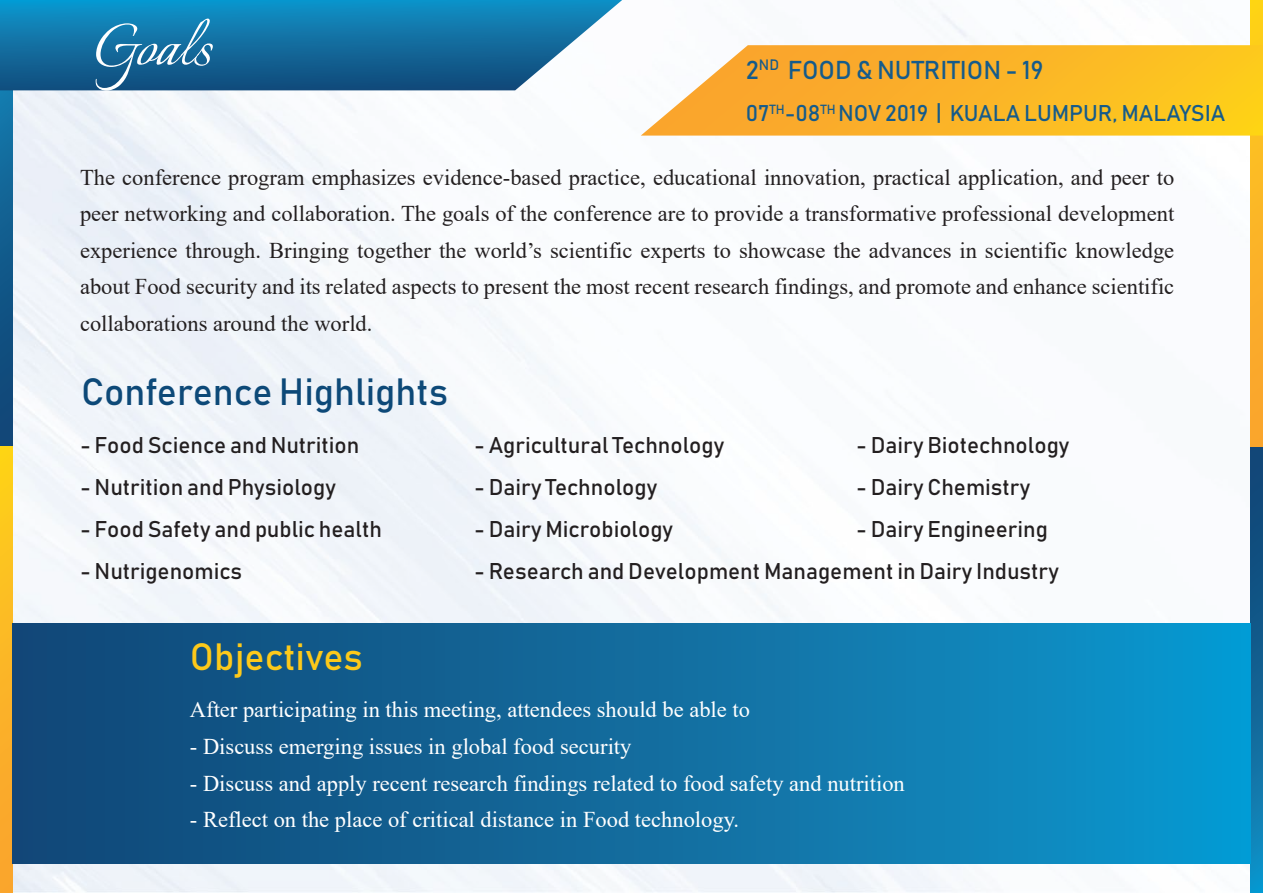
<style>
.page{position:relative;width:1263px;height:893px;background:#fff}
.page>*{position:absolute;margin:0;border:0;box-sizing:border-box;transform-origin:0 0}
.t1{font:75px "Italianno";color:#fff}
.t2{font:37.5px "Bahnschrift";color:#0d4978}
.t3{font:37.5px "Bahnschrift";color:#fdc91a}
.t4{font:25.5px "Bahnschrift";color:#155b8b}
.t5{font:22.5px/36.6px "Times New Roman";color:#231f20;text-align:justify}
.t6{font:22.5px "Bahnschrift";color:#231f20}
.t7{font:22.5px "Times New Roman";color:#fff}
.t8{font:22.5px "Bahnschrift";color:#155b8b}
</style>
<div class="page">
<svg style="left:0;top:90px;width:13px;height:356px;background:#115b8c"></svg>
<svg style="left:0;top:446px;width:13px;height:447px;background:#f1b327"></svg>
<svg style="left:1250px;top:446px;width:13px;height:447px;background:#106698"></svg>
<svg style="left:1250px;top:0;width:13px;height:446px;background:#fbb426"></svg>
<svg style="left:0;top:0;width:622px;height:90px;background:#247ba9"></svg>
<svg style="left:641px;top:45px;width:622px;height:91px;background:#fbbc3a"></svg>
<div style="left:13px;top:623px;width:1237px;height:241px;background:linear-gradient(to right,#144473,#0d98ce)"></div>
<h1 class="t1" style="left:93px;top:5px;width:120px">Goals</h1>
<p class="t4" style="left:746px;top:53px;width:299px">2<sup>ND</sup> FOOD &amp; NUTRITION - 19</p>
<p class="t8" style="left:746px;top:99px;width:481px">07<sup>TH</sup>-08<sup>TH</sup> NOV 2019 | KUALA LUMPUR, MALAYSIA</p>
<p class="t5" style="left:80px;top:158px;width:1096px">The conference program emphasizes evidence-based practice, educational innovation, practical application, and peer to peer networking and collaboration. The goals of the conference are to provide a transformative professional development experience through. Bringing together the world’s scientific experts to showcase the advances in scientific knowledge about Food security and its related aspects to present the most recent research findings, and promote and enhance scientific collaborations around the world.</p>
<h2 class="t2" style="left:81px;top:368px;width:369px">Conference Highlights</h2>
<p class="t6" style="left:80px;top:430px;width:281px">- Food Science and Nutrition</p>
<p class="t6" style="left:80px;top:472px;width:257px">- Nutrition and Physiology</p>
<p class="t6" style="left:80px;top:515px;width:303px">- Food Safety and public health</p>
<p class="t6" style="left:80px;top:557px;width:164px">- Nutrigenomics</p>
<h2 class="t3" style="left:190px;top:633px;width:175px">Objectives</h2>
<p class="t6" style="left:856px;top:430px;width:215px">- Dairy Biotechnology</p>
<p class="t6" style="left:856px;top:472px;width:176px">- Dairy Chemistry</p>
<p class="t6" style="left:856px;top:515px;width:193px">- Dairy Engineering</p>
<p class="t6" style="left:474px;top:430px;width:252px">- Agricultural Technology</p>
<p class="t6" style="left:474px;top:472px;width:185px">- Dairy Technology</p>
<p class="t6" style="left:474px;top:515px;width:200px">- Dairy Microbiology</p>
<p class="t6" style="left:474px;top:557px;width:586px">- Research and Development Management in Dairy Industry</p>
<p class="t7" style="left:190px;top:694px;width:561px">After participating in this meeting, attendees should be able to</p>
<p class="t7" style="left:190px;top:730px;width:443px">- Discuss emerging issues in global food security</p>
<p class="t7" style="left:190px;top:767px;width:716px">- Discuss and apply recent research findings related to food safety and nutrition</p>
<p class="t7" style="left:190px;top:804px;width:550px">- Reflect on the place of critical distance in Food technology.</p>
</div>
